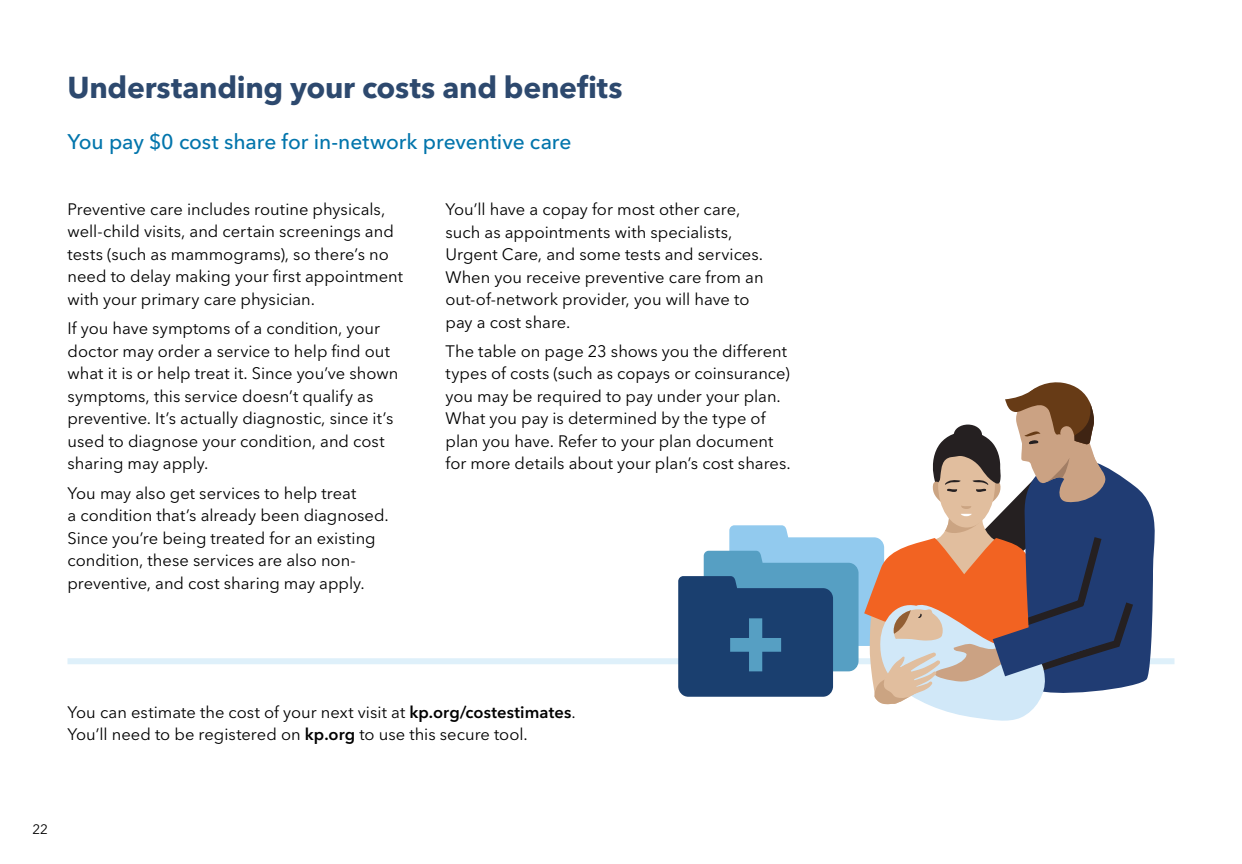
<style>
.page{position:relative;width:1242px;height:864px;background:#fff}
.page>*{position:absolute;margin:0;border:0;box-sizing:border-box;transform-origin:0 0}
.t1{font:700 30px "Avenir Next LT Pro";letter-spacing:-.01em;color:#2d496e}
.t2{font:500 21px "Avenir Next LT Pro";letter-spacing:-.005em;color:#0275ac}
.t3{font:16.5px/22.5px "Avenir Next LT Pro";color:#000}
.t4{font:13.5px "Avenir Next LT Pro";color:#000}
.s1{font-weight:600}
</style>
<div class="page">
<div style="left:68px;top:658px;width:1106px;height:6px;background:#def0fa"></div>
<svg style="left:678px;top:382px;width:477px;height:339px"></svg>
<h1 class="t1" style="left:68px;top:69px;width:557px">Understanding your costs and benefits</h1>
<p class="t2" style="left:68px;top:129px;width:506px">You pay $0 cost share for in-network preventive care</p>
<p class="t3" style="left:68px;top:198px;width:337px">Preventive care includes routine physicals, well-child visits, and certain screenings and tests (such as mammograms), so there’s no need to delay making your first appointment with your primary care physician.</p>
<p class="t3" style="left:68px;top:317px;width:332px">If you have symptoms of a condition, your doctor may order a service to help find out what it is or help treat it. Since you’ve shown symptoms, this service doesn’t qualify as preventive. It’s actually diagnostic, since it’s used to diagnose your condition, and cost sharing may apply.</p>
<p class="t3" style="left:68px;top:482px;width:323px">You may also get services to help treat<br>a condition that’s already been diagnosed.<br>Since you’re being treated for an existing condition, these services are also non&shy;preventive, and cost sharing may apply.</p>
<p class="t3" style="left:445px;top:198px;width:320px">You’ll have a copay for most other care, such as appointments with specialists, Urgent Care, and some tests and services.<br>When you receive preventive care from an out-of-network provider, you will have to pay a cost share.</p>
<p class="t3" style="left:445px;top:340px;width:347px">The table on page 23 shows you the different types of costs (such as copays or coinsurance) you may be required to pay under your plan.<br>What you pay is determined by the type of plan you have. Refer to your plan document for more details about your plan’s cost shares.</p>
<p class="t3" style="left:68px;top:701px;width:510px">You can estimate the cost of your next visit at <span class="s1">kp.org/costestimates</span>.<br>You’ll need to be registered on <span class="s1">kp.org</span> to use this secure tool.</p>
<p class="t4" style="left:32px;top:821px;width:17px">22</p>
</div>
